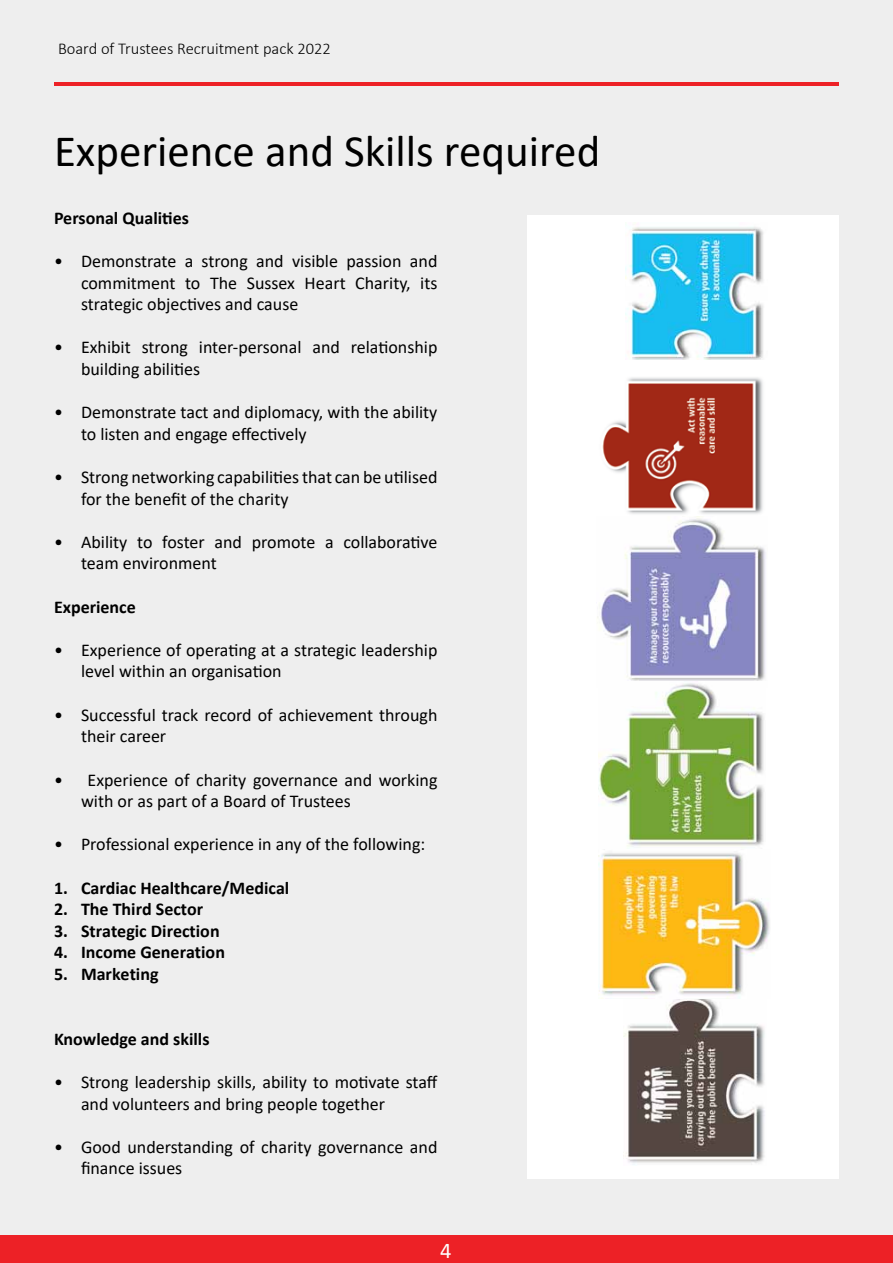
<style>
.page{position:relative;width:893px;height:1263px;background:#eee}
.page>*{position:absolute;margin:0;border:0;box-sizing:border-box;transform-origin:0 0}
.t1{font:45px "Calibri";color:#000}
.t2{font:22.5px "Calibri";color:#fff}
.t3{font:18px/21.6px "Calibri";color:#000}
.t4{font:700 18px "Calibri";color:#000}
.t5{font:300 16.5px "Calibri";color:#000}
</style>
<div class="page">
<div style="left:527px;top:215px;width:312px;height:963px;background:#fff"></div>
<hr style="left:54px;top:82px;width:785px;height:4px;background:#ed2126">
<div style="left:0;top:1236px;width:893px;height:27px;background:#ed2126"></div>
<img style="left:625px;top:227px;width:139px;height:133px">
<img style="left:602px;top:377px;width:161px;height:140px">
<img style="left:597px;top:517px;width:169px;height:164px">
<img style="left:599px;top:681px;width:165px;height:167px">
<img style="left:623px;top:998px;width:142px;height:167px">
<img style="left:599px;top:852px;width:171px;height:146px">
<p class="t5" style="left:58px;top:38px;width:274px">Board of Trustees Recruitment pack 2022</p>
<h1 class="t1" style="left:54px;top:120px;width:548px">Experience and Skills required</h1>
<p class="t4" style="left:54px;top:205px;width:136px">Personal Qualities</p>
<p class="t3" style="left:81px;top:250px;width:358px;text-align:justify;text-indent:-27px">• Demonstrate a strong and visible passion and commitment to The Sussex Heart Charity, its strategic objectives and cause</p>
<p class="t3" style="left:81px;top:336px;width:358px;text-indent:-27px">• Exhibit strong inter-personal and relationship building abilities</p>
<p class="t3" style="left:81px;top:401px;width:358px;text-indent:-27px">• Demonstrate tact and diplomacy, with the ability to listen and engage effectively</p>
<p class="t3" style="left:81px;top:466px;width:358px;text-indent:-27px">• Strong networking capabilities that can be utilised for the benefit of the charity</p>
<p class="t3" style="left:81px;top:531px;width:358px;text-indent:-27px">• Ability to foster and promote a collaborative team environment</p>
<p class="t4" style="left:54px;top:594px;width:83px">Experience</p>
<p class="t3" style="left:81px;top:639px;width:358px;text-indent:-27px">• Experience of operating at a strategic leadership level within an organisation</p>
<p class="t3" style="left:81px;top:703px;width:358px;text-indent:-27px">• Successful track record of achievement through their career</p>
<p class="t3" style="left:81px;top:768px;width:358px;text-indent:-27px">• Experience of charity governance and working with or as part of a Board of Trustees</p>
<p class="t3" style="left:54px;top:833px;width:373px">• Professional experience in any of the following:</p>
<p class="t4" style="left:54px;top:875px;width:237px">1. Cardiac Healthcare/Medical</p>
<p class="t4" style="left:54px;top:896px;width:151px">2. The Third Sector</p>
<p class="t4" style="left:54px;top:918px;width:167px">3. Strategic Direction</p>
<p class="t4" style="left:54px;top:940px;width:172px">4. Income Generation</p>
<p class="t4" style="left:54px;top:961px;width:106px">5. Marketing</p>
<p class="t4" style="left:54px;top:1026px;width:157px">Knowledge and skills</p>
<p class="t3" style="left:81px;top:1071px;width:358px;text-indent:-27px">• Strong leadership skills, ability to motivate staff and volunteers and bring people together</p>
<p class="t3" style="left:81px;top:1135px;width:358px;text-indent:-27px">• Good understanding of charity governance and finance issues</p>
<p class="t2" style="left:440px;top:1235px;width:13px">4</p>
</div>
